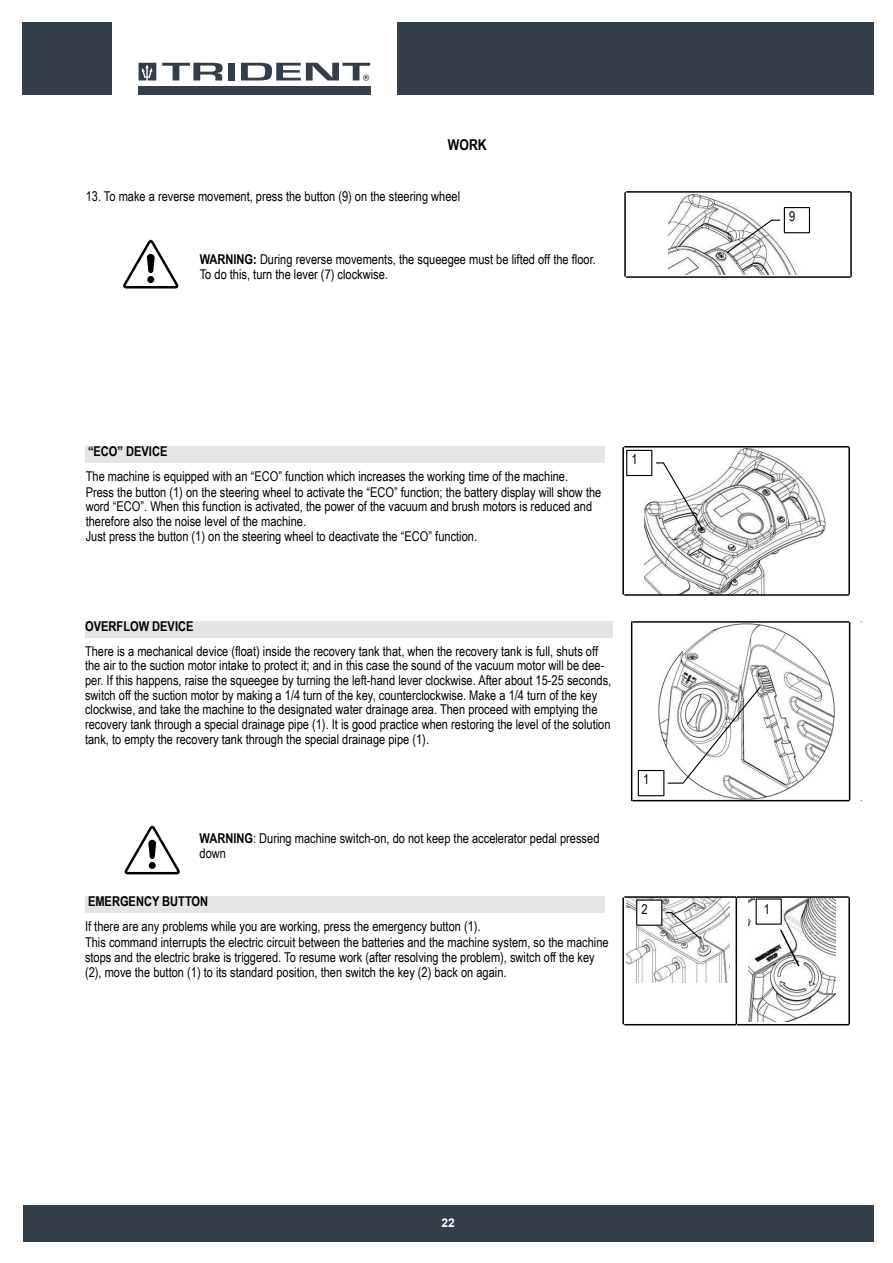
<style>
.page{position:relative;width:893px;height:1263px;background:#fff}
.page>*{position:absolute;margin:0;border:0;box-sizing:border-box;transform-origin:0 0}
.t1{font:700 15px "Arial Narrow";color:#000}
.t2{font:13.5px/14.7px "Arial Narrow";color:#000}
.t3{font:700 13.5px "Arial Narrow";color:#000}
.t4{font:700 12px "Arial";color:#fff}
.s1{font-weight:700}
</style>
<div class="page">
<div style="left:23px;top:1205px;width:850px;height:37px;background:#343e48"></div>
<div style="left:397px;top:22px;width:476px;height:73px;background:#343e48"></div>
<svg style="left:162px;top:63px;width:61px;height:17px"></svg>
<div style="left:228px;top:63px;width:7px;height:17px;background:#343e48"></div>
<div style="left:138px;top:86px;width:233px;height:9px;background:#343e48"></div>
<svg style="left:139px;top:63px;width:17px;height:17px"></svg>
<svg style="left:241px;top:63px;width:129px;height:18px"></svg>
<div style="left:22px;top:22px;width:90px;height:73px;background:#343e48"></div>
<img style="left:668px;top:193px;width:137px;height:82px">
<img style="left:644px;top:447px;width:183px;height:147px">
<img style="left:626px;top:898px;width:103px;height:85px">
<img style="left:748px;top:898px;width:87px;height:123px">
<img style="left:657px;top:623px;width:178px;height:177px">
<div style="left:85px;top:446px;width:519px;height:17px;background:#e5e5e5"></div>
<div style="left:85px;top:896px;width:519px;height:17px;background:#e5e5e5"></div>
<div style="left:85px;top:621px;width:528px;height:17px;background:#e4e4e4"></div>
<svg style="left:123px;top:240px;width:56px;height:48px"></svg>
<svg style="left:124px;top:826px;width:56px;height:48px"></svg>
<hr style="left:626px;top:191px;width:225px;height:2px;background:#000">
<hr style="left:624px;top:192px;width:2px;height:85px;background:#000">
<hr style="left:850px;top:192px;width:2px;height:85px;background:#000">
<hr style="left:626px;top:276px;width:225px;height:2px;background:#000">
<div style="left:784px;top:208px;width:25px;height:25px;background:#fff"></div>
<div style="left:784px;top:207px;width:26px;height:26px;border:1px solid #000"></div>
<svg style="left:725px;top:219px;width:56px;height:35px"></svg>
<hr style="left:624px;top:446px;width:225px;height:1px;background:#000">
<hr style="left:622px;top:447px;width:2px;height:148px;background:#000">
<hr style="left:848px;top:447px;width:2px;height:148px;background:#000">
<hr style="left:624px;top:594px;width:225px;height:2px;background:#000">
<div style="left:627px;top:450px;width:25px;height:25px;background:#fff"></div>
<div style="left:626px;top:450px;width:26px;height:26px;border:1px solid #000"></div>
<svg style="left:655px;top:462px;width:49px;height:69px"></svg>
<hr style="left:624px;top:896px;width:112px;height:2px;background:#000">
<hr style="left:737px;top:896px;width:112px;height:2px;background:#000">
<hr style="left:622px;top:897px;width:2px;height:127px;background:#000">
<hr style="left:736px;top:897px;width:1px;height:127px;background:#000">
<hr style="left:848px;top:897px;width:2px;height:127px;background:#000">
<hr style="left:624px;top:1024px;width:112px;height:1px;background:#000">
<hr style="left:737px;top:1024px;width:112px;height:1px;background:#000">
<div style="left:637px;top:900px;width:25px;height:25px;background:#fff"></div>
<div style="left:636px;top:899px;width:26px;height:27px;border:1px solid #000"></div>
<svg style="left:665px;top:911px;width:37px;height:29px"></svg>
<div style="left:756px;top:898px;width:25px;height:25px;background:#fff"></div>
<hr style="left:633px;top:621px;width:216px;height:2px;background:#000">
<hr style="left:631px;top:622px;width:1px;height:178px;background:#000">
<hr style="left:849px;top:622px;width:1px;height:178px;background:#000">
<hr style="left:633px;top:800px;width:216px;height:1px;background:#000">
<div style="left:638px;top:770px;width:26px;height:26px;background:#fff"></div>
<svg style="left:667px;top:685px;width:95px;height:99px"></svg>
<div style="left:638px;top:770px;width:26px;height:26px;border:1px solid #000"></div>
<svg style="left:779px;top:928px;width:22px;height:40px"></svg>
<p class="t1" style="left:448px;top:133px;width:40px">WORK</p>
<p class="t2" style="left:86px;top:188px;width:376px">13. To make a reverse movement, press the button (9) on the steering wheel</p>
<p class="t2" style="left:200px;top:251px;width:398px"><span class="s1">WARNING:</span> During reverse movements, the squeegee must be lifted off the floor.<br>To do this, turn the lever (7) clockwise.</p>
<p class="t2" style="left:789px;top:209px;width:8px">9</p>
<p class="t3" style="left:88px;top:441px;width:81px">“ECO” DEVICE</p>
<p class="t2" style="left:86px;top:467px;width:517px;line-height:16.2px">The machine is equipped with an “ECO” function which increases the working time of the machine.<br>Press the button (1) on the steering wheel to activate the “ECO” function; the battery display will show the</p>
<p class="t2" style="left:86px;top:499px;width:508px">word “ECO”. When this function is activated, the power of the vacuum and brush motors is reduced and therefore also the noise level of the machine.<br>Just press the button (1) on the steering wheel to deactivate the “ECO” function.</p>
<p class="t2" style="left:631px;top:452px;width:8px">1</p>
<p class="t3" style="left:85px;top:616px;width:110px">OVERFLOW DEVICE</p>
<p class="t2" style="left:85px;top:643px;width:528px">There is a mechanical device (float) inside the recovery tank that, when the recovery tank is full, shuts off the air to the suction motor intake to protect it; and in this case the sound of the vacuum motor will be dee&shy;per. If this happens, raise the squeegee by turning the left-hand lever clockwise. After about 15-25 seconds, switch off the suction motor by making a 1/4 turn of the key, counterclockwise. Make a 1/4 turn of the key clockwise, and take the machine to the designated water drainage area. Then proceed with emptying the recovery tank through a special drainage pipe (1). It is good practice when restoring the level of the solution tank, to empty the recovery tank through the special drainage pipe (1).</p>
<p class="t2" style="left:200px;top:830px;width:401px"><span class="s1">WARNING</span>: During machine switch-on, do not keep the accelerator pedal pressed down</p>
<p class="t3" style="left:88px;top:891px;width:122px">EMERGENCY BUTTON</p>
<p class="t2" style="left:85px;top:918px;width:525px;line-height:16.2px">If there are any problems while you are working, press the emergency button (1).<br>This command interrupts the electric circuit between the batteries and the machine system, so the machine</p>
<p class="t2" style="left:85px;top:949px;width:511px">stops and the electric brake is triggered. To resume work (after resolving the problem), switch off the key (2), move the button (1) to its standard position, then switch the key (2) back on again.</p>
<p class="t2" style="left:643px;top:772px;width:8px">1</p>
<p class="t2" style="left:641px;top:901px;width:8px">2</p>
<p class="t2" style="left:764px;top:901px;width:8px">1</p>
<p class="t4" style="left:441px;top:1214px;width:15px">22</p>
</div>
